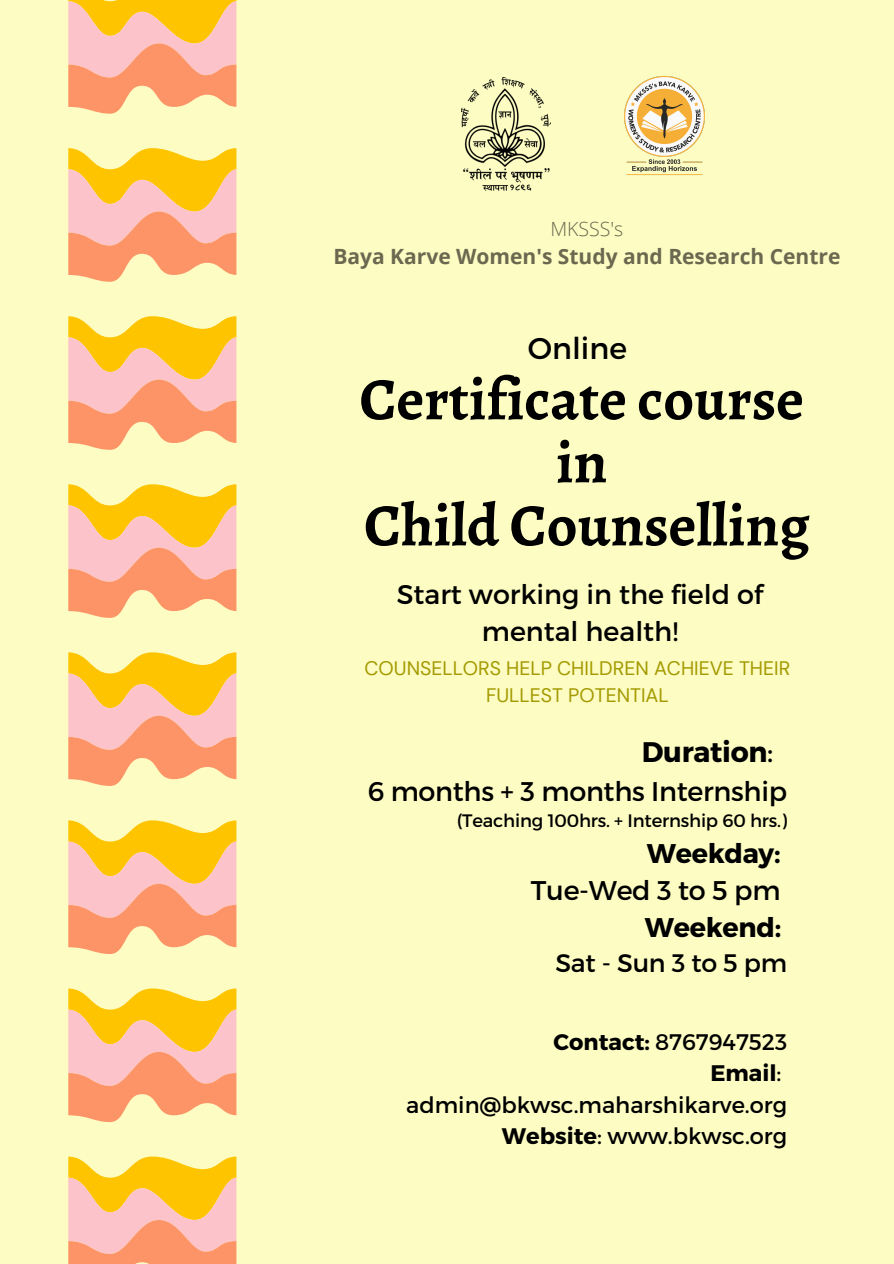
<style>
.page{position:relative;width:894px;height:1264px;background:#fff}
.page>*{position:absolute;margin:0;border:0;box-sizing:border-box;transform-origin:0 0}
.t1{font:700 60px/63px "Alegreya";color:#000;text-align:center}
.t2{font:30px "Montserrat";color:#000}
.t3{font:700 28.35px "Montserrat";letter-spacing:-.01em;color:#000}
.t4{font:27px/37.2px "Montserrat";color:#000;text-align:center}
.t5{font:700 27px "Montserrat";letter-spacing:-.01em;color:#000}
.t6{font:25.35px "Montserrat";letter-spacing:-.01em;color:#000}
.t7{font:22.5px/31.5px "Montserrat";color:#000;text-align:right}
.t8{font:700 21px "Open Sans";color:#6b6850}
.t9{font:19.5px/27px "DM Sans";color:#a49a01;text-align:center}
.t10{font:300 19.5px "Open Sans";color:#6b6850}
.t11{font:18px "Montserrat";letter-spacing:-.01em;color:#000}
.s1{font-weight:400}
.s2{font-weight:700}
</style>
<div class="page">
<div style="left:0;top:0;width:893px;height:1263px;background:#fcfcc3"></div>
<img style="left:461px;top:78px;width:89px;height:112px">
<img style="left:624px;top:76px;width:81px;height:99px">
<svg style="left:68px;top:0;width:168px;height:114px;background:#fcba7e"></svg>
<svg style="left:68px;top:148px;width:168px;height:134px;background:#fcbe77"></svg>
<svg style="left:68px;top:316px;width:168px;height:134px;background:#fcbe77"></svg>
<svg style="left:68px;top:484px;width:168px;height:134px;background:#fcbe77"></svg>
<svg style="left:68px;top:652px;width:168px;height:134px;background:#fcbe77"></svg>
<svg style="left:68px;top:820px;width:168px;height:134px;background:#fcbe77"></svg>
<svg style="left:68px;top:988px;width:168px;height:134px;background:#fcbe77"></svg>
<svg style="left:68px;top:1156px;width:168px;height:107px;background:#fcbe72"></svg>
<p class="t10" style="left:550px;top:215px;width:74px">MKSSS's</p>
<p class="t8" style="left:333px;top:242px;width:508px">Baya Karve Women's Study and Research Centre</p>
<h4 class="t2" style="left:527px;top:329px;width:101px">Online</h4>
<p class="t1" style="left:359px;top:367px;width:451px">Certificate course in<br>Child Counselling</p>
<p class="t4" style="left:396px;top:574px;width:368px">Start working in the field of mental health!</p>
<h1 class="t9" style="left:364px;top:654px;width:427px">COUNSELLORS HELP CHILDREN ACHIEVE THEIR<br>FULLEST POTENTIAL</h1>
<p class="t3" style="left:641px;top:734px;width:133px">Duration<span class="s1">:</span></p>
<p class="t4" style="left:367px;top:771px;width:421px">6 months + 3 months Internship</p>
<p class="t11" style="left:456px;top:808px;width:332px">(Teaching 100hrs. + Internship 60 hrs.)</p>
<p class="t5" style="left:646px;top:835px;width:135px">Weekday:</p>
<p class="t4" style="left:530px;top:870px;width:251px">Tue-Wed 3 to 5 pm</p>
<h3 class="t5" style="left:644px;top:909px;width:138px">Weekend:</h3>
<h2 class="t6" style="left:555px;top:946px;width:233px">Sat - Sun 3 to 5 pm</h2>
<h2 class="t7" style="left:406px;top:1024px;width:382px"><span class="s2">Contact:</span> 8767947523<br><span class="s2">Email</span>: admin@bkwsc.maharshikarve.org<br><span class="s2">Website</span>: www.bkwsc.org</h2>
</div>
